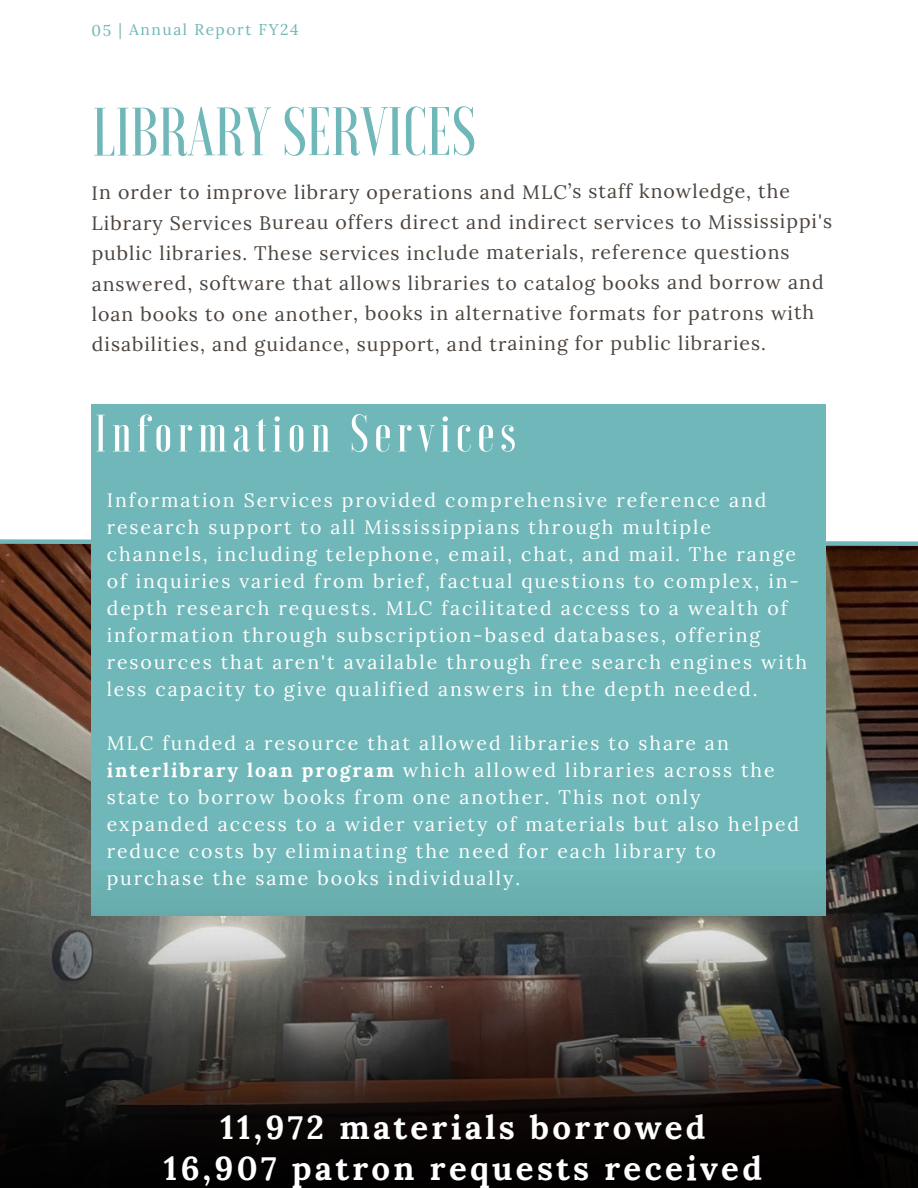
<style>
.page{position:relative;width:918px;height:1188px;background:#fff}
.page>*{position:absolute;margin:0;border:0;box-sizing:border-box;transform-origin:0 0}
.t1{font:500 68.25px "Voga";color:#6fb7b8}
.t2{font:500 52.5px "Voga";letter-spacing:.1em;color:#fff}
.t3{font:700 33px/40.5px "Lora";letter-spacing:.1em;color:#fff;text-align:center}
.t4{font:19.5px/27px "Lora";letter-spacing:.1em;color:#fff}
.t5{font:19.5px/30.5px "Lora";letter-spacing:.045em;color:#4b433d}
.t6{font:15.6px "Lora";letter-spacing:.095em;color:#6fb7b8}
.s1{font-weight:700}
</style>
<div class="page">
<img style="left:0;top:548px;width:918px;height:323px">
<div style="left:92px;top:404px;width:734px;height:511px;background:#6fb7b8"></div>
<img style="left:0;top:871px;width:918px;height:317px">
<svg style="left:0;top:537px;width:918px;height:11px"></svg>
<p class="t6" style="left:92px;top:20px;width:208px">05 | Annual Report FY24</p>
<p class="t1" style="left:92px;top:98px;width:385px">LIBRARY SERVICES</p>
<h1 class="t5" style="left:92px;top:176px;width:742px">In order to improve library operations and MLC’s staff knowledge, the Library Services Bureau offers direct and indirect services to Mississippi's public libraries. These services include materials, reference questions answered, software that allows libraries to catalog books and borrow and loan books to one another, books in alternative formats for patrons with disabilities, and guidance, support, and training for public libraries.</h1>
<h4 class="t2" style="left:95px;top:407px;width:423px">Information Services</h4>
<h4 class="t4" style="left:107px;top:487px;width:702px">Information Services provided comprehensive reference and research support to all Mississippians through multiple channels, including telephone, email, chat, and mail. The range of inquiries varied from brief, factual questions to complex, in&shy;depth research requests. MLC facilitated access to a wealth of information through subscription-based databases, offering resources that aren't available through free search engines with less capacity to give qualified answers in the depth needed.</h4>
<h2 class="t4" style="left:107px;top:730px;width:694px">MLC funded a resource that allowed libraries to share an <span class="s1">interlibrary loan program</span> which allowed libraries across the state to borrow books from one another. This not only expanded access to a wider variety of materials but also helped reduce costs by eliminating the need for each library to purchase the same books individually.</h2>
<h4 class="t3" style="left:164px;top:1107px;width:600px">11,972 materials borrowed<br>16,907 patron requests received</h4>
</div>
